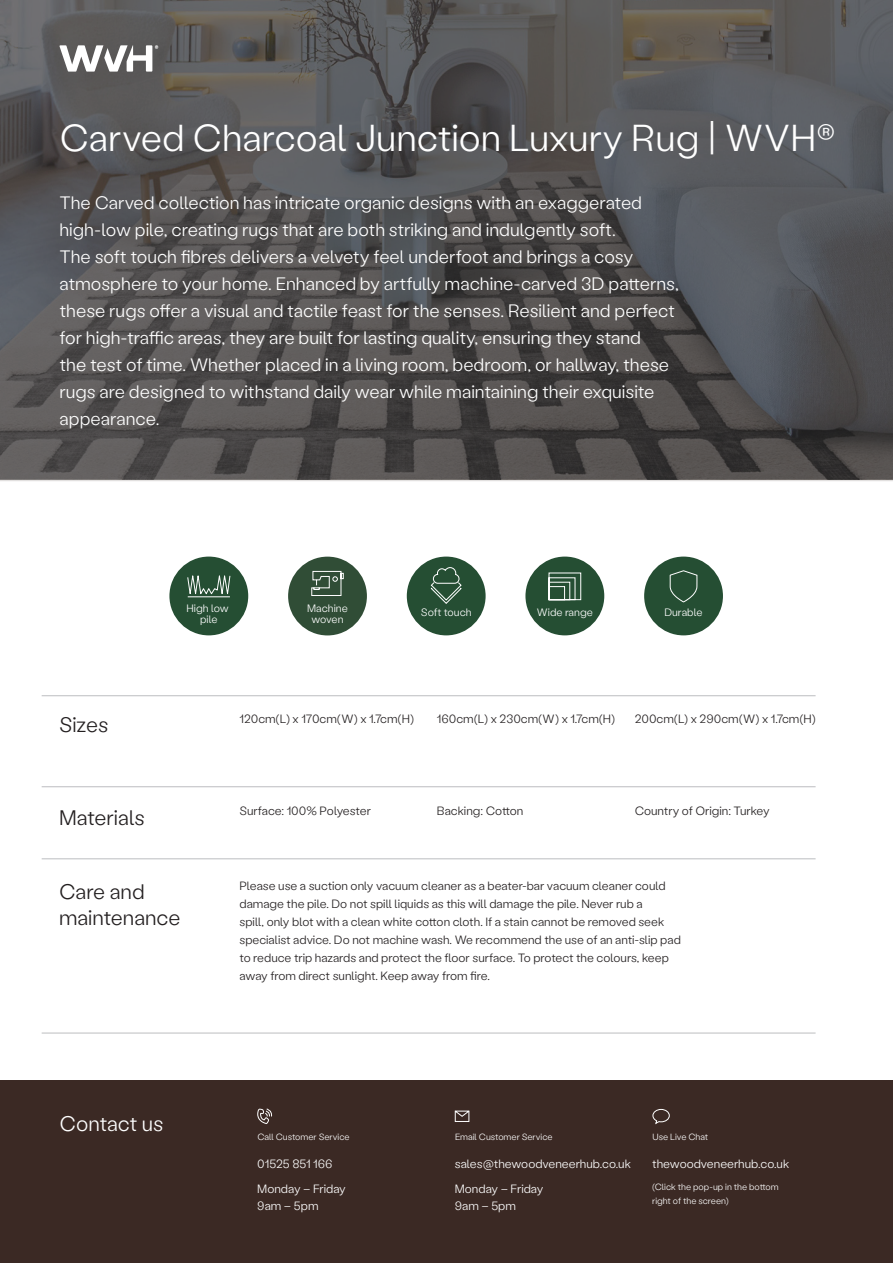
<style>
.page{position:relative;width:893px;height:1263px;background:#fff}
.page>*{position:absolute;margin:0;border:0;box-sizing:border-box;transform-origin:0 0}
.t1{font:300 37.5px "Labil Grotesk";color:#fff}
.t2{font:300 21px/25.2px "Labil Grotesk";color:#231f20}
.t3{font:300 21px "Labil Grotesk";letter-spacing:-.005em;color:#fff}
.t4{font:300 18px/27px "Labil Grotesk";color:#fff}
.t5{font:300 12px/18px "Labil Grotesk";color:#231f20}
.t6{font:300 12px/16.5px "Labil Grotesk";color:#fff}
.t7{font:300 10.65px "Labil Grotesk";color:#fff}
.t8{font:300 9px/13.5px "Labil Grotesk";color:#fff}
</style>
<div class="page">
<img style="left:0;top:0;width:893px;height:480px">
<svg style="left:59px;top:45px;width:99px;height:27px"></svg>
<hr style="left:42px;top:858px;width:774px;height:1px;background:#bcbdc0">
<hr style="left:42px;top:1033px;width:774px;height:1px;background:#bcbdc0">
<hr style="left:42px;top:786px;width:774px;height:1px;background:#bcbdc0">
<hr style="left:42px;top:695px;width:774px;height:1px;background:#bcbdc0">
<div style="left:0;top:1081px;width:893px;height:182px;background:#3b2924"></div>
<svg style="left:455px;top:1110px;width:14px;height:12px"></svg>
<svg style="left:257px;top:1109px;width:15px;height:15px"></svg>
<svg style="left:653px;top:1109px;width:17px;height:15px"></svg>
<div style="left:525px;top:557px;width:79px;height:78px;background:#254e33;border-radius:50%"></div>
<svg style="left:548px;top:572px;width:33px;height:28px"></svg>
<div style="left:169px;top:557px;width:79px;height:78px;background:#254e33;border-radius:50%"></div>
<svg style="left:187px;top:575px;width:43px;height:22px"></svg>
<div style="left:407px;top:557px;width:79px;height:78px;background:#254e33;border-radius:50%"></div>
<svg style="left:431px;top:567px;width:31px;height:37px"></svg>
<div style="left:644px;top:557px;width:79px;height:78px;background:#254e33;border-radius:50%"></div>
<svg style="left:670px;top:570px;width:28px;height:33px"></svg>
<div style="left:288px;top:557px;width:79px;height:78px;background:#304d36;border-radius:50%"></div>
<svg style="left:311px;top:571px;width:33px;height:25px"></svg>
<p class="t1" style="left:60px;top:113px;width:778px">Carved Charcoal Junction Luxury Rug | WVH®</p>
<p class="t4" style="left:60px;top:188px;width:621px">The Carved collection has intricate organic designs with an exaggerated high-low pile, creating rugs that are both striking and indulgently soft.<br>The soft touch fibres delivers a velvety feel underfoot and brings a cosy atmosphere to your home. Enhanced by artfully machine-carved 3D patterns, these rugs offer a visual and tactile feast for the senses. Resilient and perfect for high-traffic areas, they are built for lasting quality, ensuring they stand<br>the test of time. Whether placed in a living room, bedroom, or hallway, these rugs are designed to withstand daily wear while maintaining their exquisite appearance.</p>
<p class="t7" style="left:187px;top:601px;width:44px">High low</p>
<p class="t7" style="left:537px;top:605px;width:58px">Wide range</p>
<p class="t7" style="left:200px;top:612px;width:19px">pile</p>
<p class="t7" style="left:307px;top:601px;width:42px">Machine</p>
<p class="t7" style="left:421px;top:605px;width:52px">Soft touch</p>
<p class="t7" style="left:664px;top:605px;width:40px">Durable</p>
<p class="t7" style="left:311px;top:612px;width:34px">woven</p>
<p class="t2" style="left:59px;top:711px;width:51px">Sizes</p>
<p class="t5" style="left:437px;top:709px;width:180px">160cm(L) x 230cm(W) x 1.7cm(H)</p>
<p class="t5" style="left:635px;top:709px;width:183px">200cm(L) x 290cm(W) x 1.7cm(H)</p>
<p class="t5" style="left:239px;top:709px;width:176px">120cm(L) x 170cm(W) x 1.7cm(H)</p>
<p class="t2" style="left:59px;top:803px;width:87px">Materials</p>
<p class="t2" style="left:59px;top:878px;width:123px">Care and maintenance</p>
<p class="t3" style="left:60px;top:1109px;width:105px">Contact us</p>
<p class="t5" style="left:239px;top:801px;width:133px">Surface: 100% Polyester</p>
<p class="t5" style="left:437px;top:801px;width:88px">Backing: Cotton</p>
<p class="t5" style="left:635px;top:801px;width:137px">Country of Origin: Turkey</p>
<p class="t5" style="left:239px;top:876px;width:443px">Please use a suction only vacuum cleaner as a beater-bar vacuum cleaner could damage the pile. Do not spill liquids as this will damage the pile. Never rub a<br>spill, only blot with a clean white cotton cloth. If a stain cannot be removed seek specialist advice. Do not machine wash. We recommend the use of an anti-slip pad to reduce trip hazards and protect the floor surface. To protect the colours, keep away from direct sunlight. Keep away from fire.</p>
<p class="t8" style="left:258px;top:1130px;width:94px">Call Customer Service</p>
<p class="t8" style="left:455px;top:1130px;width:99px">Email Customer Service</p>
<p class="t8" style="left:653px;top:1130px;width:57px">Use Live Chat</p>
<p class="t6" style="left:257px;top:1155px;width:77px">01525 851 166</p>
<p class="t6" style="left:257px;top:1180px;width:90px">Monday – Friday<br>9am – 5pm</p>
<p class="t6" style="left:455px;top:1155px;width:178px">sales@thewoodveneerhub.co.uk</p>
<p class="t6" style="left:455px;top:1180px;width:90px">Monday – Friday<br>9am – 5pm</p>
<p class="t6" style="left:652px;top:1155px;width:139px">thewoodveneerhub.co.uk</p>
<p class="t8" style="left:652px;top:1180px;width:128px">(Click the pop-up in the bottom right of the screen)</p>
</div>
